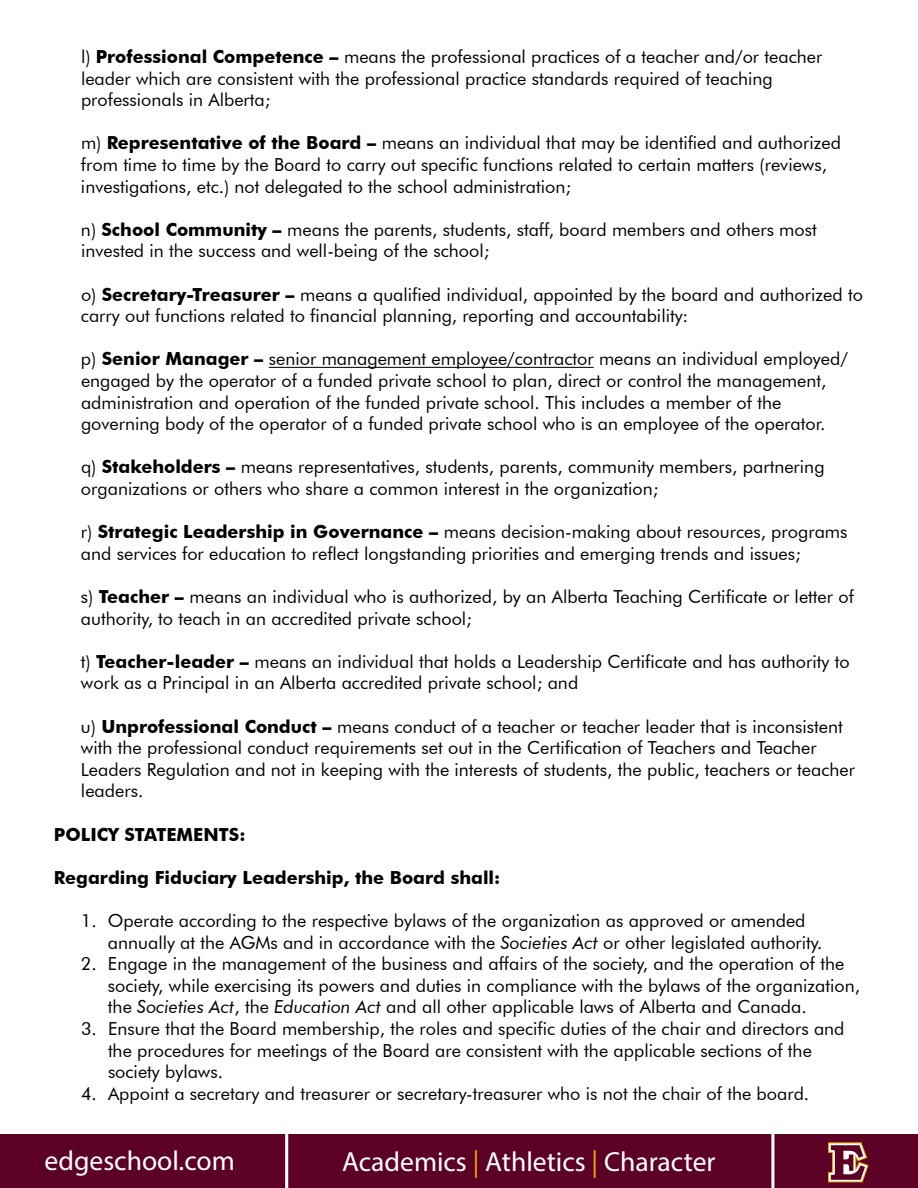
<style>
.page{position:relative;width:918px;height:1188px;background:#fff}
.page>*{position:absolute;margin:0;border:0;box-sizing:border-box;transform-origin:0 0}
.t1{font:27.6px "Myriad Pro";color:#fff}
.t2{font:18px/21.6px "Futura BT";color:#000}
.t3{font:700 18px "Futura BT";color:#000}
.s1{font-weight:700}
.s2{font-style:italic}
.s3{color:#f4a700}
</style>
<div class="page">
<div style="left:0;top:1135px;width:918px;height:53px;background:#5d0025"></div>
<svg style="left:828px;top:1142px;width:41px;height:40px"></svg>
<hr style="left:285px;top:1130px;width:3px;height:58px;background:#fff">
<hr style="left:771px;top:1130px;width:3px;height:58px;background:#fff">
<hr style="left:269px;top:367px;width:325px;height:1px;background:#000">
<p class="t2" style="left:81px;top:47px;width:743px">l) <span class="s1">Professional Competence –</span> means the professional practices of a teacher and/or teacher leader which are consistent with the professional practice standards required of teaching professionals in Alberta;</p>
<p class="t2" style="left:81px;top:134px;width:761px">m) <span class="s1">Representative of the Board –</span> means an individual that may be identified and authorized from time to time by the Board to carry out specific functions related to certain matters (reviews, investigations, etc.) not delegated to the school administration;</p>
<p class="t2" style="left:81px;top:220px;width:737px">n) <span class="s1">School Community –</span> means the parents, students, staff, board members and others most invested in the success and well-being of the school;</p>
<p class="t2" style="left:81px;top:285px;width:783px">o) <span class="s1">Secretary-Treasurer –</span> means a qualified individual, appointed by the board and authorized to carry out functions related to financial planning, reporting and accountability:</p>
<p class="t2" style="left:81px;top:350px;width:768px">p) <span class="s1">Senior Manager –</span> senior management employee/contractor means an individual employed/ engaged by the operator of a funded private school to plan, direct or control the management, administration and operation of the funded private school. This includes a member of the governing body of the operator of a funded private school who is an employee of the operator.</p>
<p class="t2" style="left:81px;top:458px;width:745px">q) <span class="s1">Stakeholders –</span> means representatives, students, parents, community members, partnering organizations or others who share a common interest in the organization;</p>
<p class="t2" style="left:81px;top:523px;width:768px">r) <span class="s1">Strategic Leadership in Governance –</span> means decision-making about resources, programs and services for education to reflect longstanding priorities and emerging trends and issues;</p>
<p class="t2" style="left:81px;top:587px;width:774px">s) <span class="s1">Teacher –</span> means an individual who is authorized, by an Alberta Teaching Certificate or letter of authority, to teach in an accredited private school;</p>
<p class="t2" style="left:81px;top:652px;width:770px">t) <span class="s1">Teacher-leader –</span> means an individual that holds a Leadership Certificate and has authority to work as a Principal in an Alberta accredited private school; and</p>
<p class="t2" style="left:81px;top:717px;width:776px">u) <span class="s1">Unprofessional Conduct –</span> means conduct of a teacher or teacher leader that is inconsistent with the professional conduct requirements set out in the Certification of Teachers and Teacher Leaders Regulation and not in keeping with the interests of students, the public, teachers or teacher leaders.</p>
<p class="t3" style="left:54px;top:827px;width:193px">POLICY STATEMENTS:</p>
<p class="t3" style="left:54px;top:870px;width:448px">Regarding Fiduciary Leadership, the Board shall:</p>
<p class="t2" style="left:108px;top:911px;width:716px;text-indent:-27px">1. Operate according to the respective bylaws of the organization as approved or amended annually at the AGMs and in accordance with the <span class="s2">Societies Act</span> or other legislated authority.</p>
<p class="t2" style="left:108px;top:955px;width:754px;text-indent:-27px">2. Engage in the management of the business and affairs of the society, and the operation of the society, while exercising its powers and duties in compliance with the bylaws of the organization, the <span class="s2">Societies Act</span>, the <span class="s2">Education Act</span> and all other applicable laws of Alberta and Canada.</p>
<p class="t2" style="left:108px;top:1019px;width:738px;text-indent:-27px">3. Ensure that the Board membership, the roles and specific duties of the chair and directors and the procedures for meetings of the Board are consistent with the applicable sections of the society bylaws.</p>
<p class="t2" style="left:81px;top:1084px;width:730px">4. Appoint a secretary and treasurer or secretary-treasurer who is not the chair of the board.</p>
<h1 class="t1" style="left:45px;top:1149px;width:192px">edgeschool.com</h1>
<h1 class="t1" style="left:342px;top:1150px;width:375px">Academics <span class="s3">|</span> Athletics <span class="s3">|</span> Character</h1>
</div>
